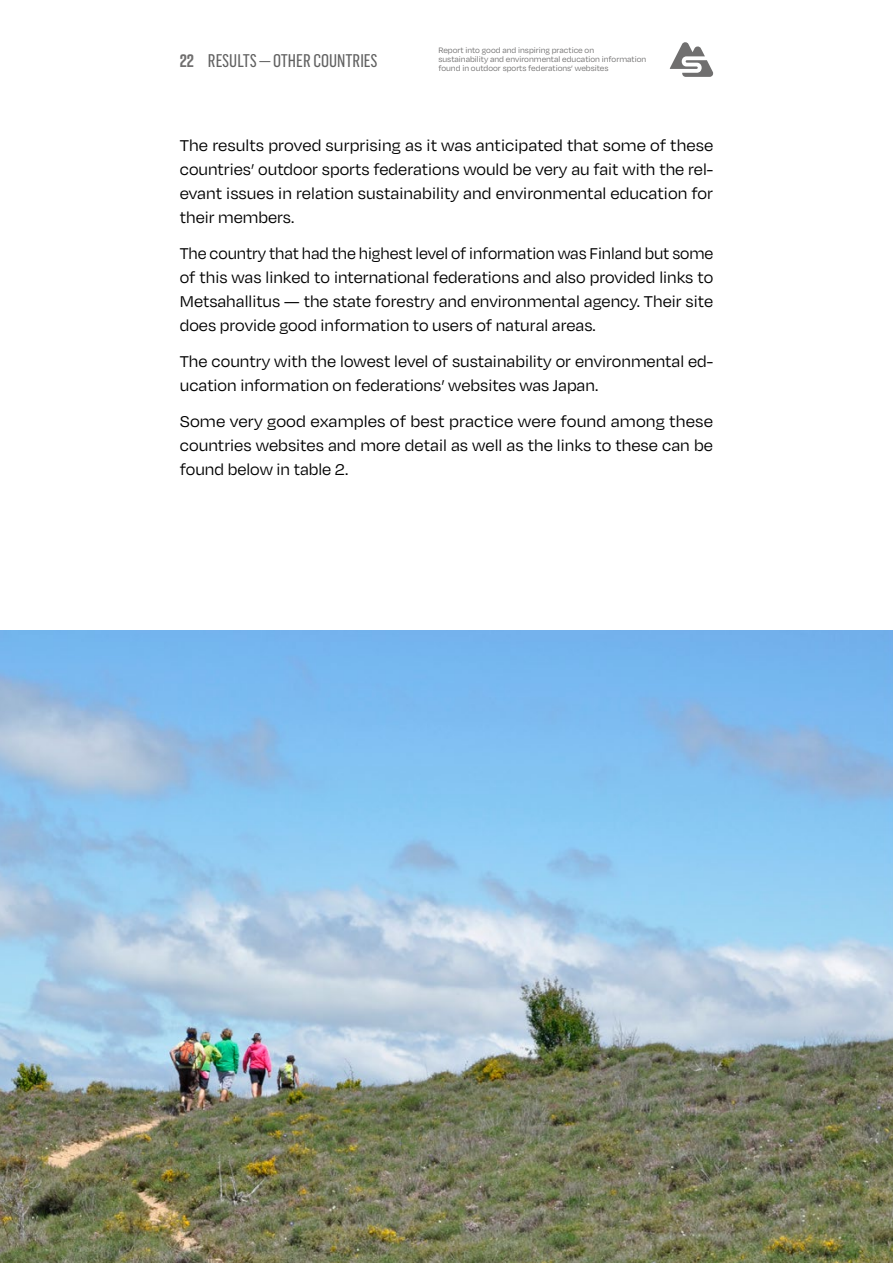
<style>
.page{position:relative;width:893px;height:1263px;background:#fff}
.page>*{position:absolute;margin:0;border:0;box-sizing:border-box;transform-origin:0 0}
.t1{font:18px/24px "Degular";color:#000;text-align:justify}
.t2{font:18px "Flama Condensed Basic";color:#616161}
.t3{font:700 18px "Rift";color:#706f6f}
.t4{font:9px/9px "Degular";color:#706f6f}
</style>
<div class="page">
<svg style="left:670px;top:42px;width:44px;height:35px"></svg>
<img style="left:0;top:631px;width:893px;height:632px">
<p class="t3" style="left:180px;top:47px;width:16px">22</p>
<p class="t4" style="left:438px;top:45px;width:209px">Report into good and inspiring practice on sustainability and environmental education information found in outdoor sports federations’ websites</p>
<p class="t2" style="left:208px;top:49px;width:171px">RESULTS — OTHER COUNTRIES</p>
<p class="t1" style="left:180px;top:132px;width:535px">The results proved surprising as it was anticipated that some of these countries’ outdoor sports federations would be very au fait with the rel&shy;evant issues in relation sustainability and environmental education for their members.</p>
<p class="t1" style="left:180px;top:240px;width:535px">The country that had the highest level of information was Finland but some of this was linked to international federations and also provided links to Metsahallitus — the state forestry and environmental agency. Their site does provide good information to users of natural areas.</p>
<p class="t1" style="left:180px;top:348px;width:535px">The country with the lowest level of sustainability or environmental ed&shy;ucation information on federations’ websites was Japan.</p>
<p class="t1" style="left:180px;top:408px;width:535px">Some very good examples of best practice were found among these countries websites and more detail as well as the links to these can be found below in table 2.</p>
</div>
